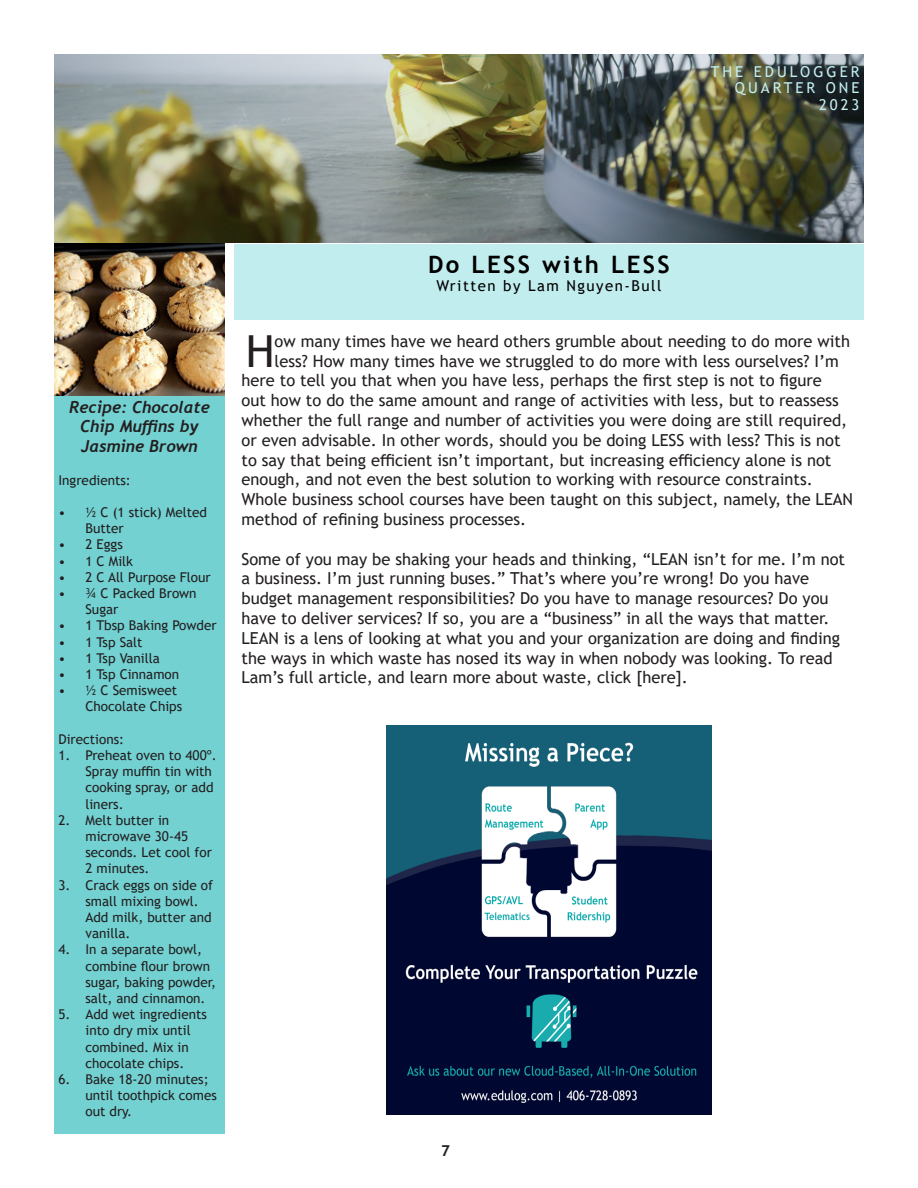
<style>
.page{position:relative;width:918px;height:1188px;background:#fff}
.page>*{position:absolute;margin:0;border:0;box-sizing:border-box;transform-origin:0 0}
.t1{font:44.1px "Trebuchet MS";color:#231f20}
.t2{font:700 24px "Trebuchet MS";letter-spacing:.1em;color:#000}
.t3{font:16.5px/19.8px "Trebuchet MS";color:#231f20}
.t4{font:italic 700 16.5px/19.8px "Trebuchet";color:#231f20;text-align:center}
.t5{font:15px/16.5px "Trebuchet MS";letter-spacing:.2em;color:#c2edee;text-align:right}
.t6{font:15px "Trebuchet MS";letter-spacing:.1em;color:#000}
.t7{font:700 15px "Trebuchet MS";color:#231f20}
.t8{font:13.5px/16.2px "Trebuchet MS";color:#231f20}
</style>
<div class="page">
<div style="left:234px;top:244px;width:630px;height:76px;background:#c2edee"></div>
<img style="left:54px;top:54px;width:810px;height:189px">
<div style="left:54px;top:396px;width:171px;height:738px;background:#73d1d2"></div>
<img style="left:54px;top:243px;width:171px;height:153px">
<img style="left:386px;top:725px;width:326px;height:389px">
<p class="t5" style="left:711px;top:63px;width:150px">THE EDULOGGER</p>
<p class="t5" style="left:735px;top:79px;width:126px">QUARTER ONE<br>2023</p>
<p class="t4" style="left:69px;top:397px;width:142px">Recipe: Chocolate<br>Chip Muffins by<br>Jasmine Brown</p>
<p class="t8" style="left:58px;top:472px;width:74px">Ingredients:</p>
<p class="t8" style="left:86px;top:504px;width:123px;text-indent:-27px">• ½ C (1 stick) Melted<br>Butter</p>
<p class="t8" style="left:58px;top:536px;width:66px">• 2 Eggs</p>
<p class="t8" style="left:58px;top:553px;width:76px">• 1 C Milk</p>
<p class="t8" style="left:58px;top:569px;width:154px">• 2 C All Purpose Flour</p>
<p class="t8" style="left:86px;top:585px;width:113px;text-indent:-27px">• ¾ C Packed Brown<br>Sugar</p>
<p class="t8" style="left:58px;top:617px;width:160px">• 1 Tbsp Baking Powder</p>
<p class="t8" style="left:58px;top:634px;width:86px">• 1 Tsp Salt</p>
<p class="t8" style="left:58px;top:650px;width:103px">• 1 Tsp Vanilla</p>
<p class="t8" style="left:58px;top:666px;width:122px">• 1 Tsp Cinnamon</p>
<p class="t8" style="left:86px;top:682px;width:98px;text-indent:-27px">• ½ C Semisweet<br>Chocolate Chips</p>
<p class="t8" style="left:58px;top:731px;width:67px">Directions:</p>
<p class="t8" style="left:86px;top:747px;width:133px;text-indent:-27px">1. Preheat oven to 400º.<br>Spray muffin tin with cooking spray, or add liners.</p>
<p class="t8" style="left:86px;top:812px;width:128px;text-indent:-27px">2. Melt butter in microwave 30-45 seconds. Let cool for<br>2 minutes.</p>
<p class="t8" style="left:86px;top:877px;width:129px;text-indent:-27px">3. Crack eggs on side of small mixing bowl.<br>Add milk, butter and vanilla.</p>
<p class="t8" style="left:86px;top:941px;width:132px;text-indent:-27px">4. In a separate bowl, combine flour brown sugar, baking powder, salt, and cinnamon.</p>
<p class="t8" style="left:86px;top:1006px;width:123px;text-indent:-27px">5. Add wet ingredients into dry mix until combined. Mix in chocolate chips.</p>
<p class="t8" style="left:86px;top:1071px;width:133px;text-indent:-27px">6. Bake 18-20 minutes; until toothpick comes out dry.</p>
<p class="t2" style="left:428px;top:249px;width:243px">Do LESS with LESS</p>
<p class="t6" style="left:436px;top:276px;width:227px">Written by Lam Nguyen-Bull</p>
<p class="t1" style="left:246px;top:323px;width:30px">H</p>
<p class="t3" style="left:275px;top:331px;width:577px">ow many times have we heard others grumble about needing to do more with</p>
<p class="t3" style="left:275px;top:351px;width:566px">less? How many times have we struggled to do more with less ourselves? I’m</p>
<p class="t3" style="left:242px;top:371px;width:582px">here to tell you that when you have less, perhaps the first step is not to figure</p>
<p class="t3" style="left:242px;top:390px;width:599px">out how to do the same amount and range of activities with less, but to reassess</p>
<p class="t3" style="left:242px;top:410px;width:607px">whether the full range and number of activities you were doing are still required,</p>
<p class="t3" style="left:242px;top:430px;width:601px">or even advisable. In other words, should you be doing LESS with less? This is not</p>
<p class="t3" style="left:242px;top:450px;width:591px">to say that being efficient isn’t important, but increasing efficiency alone is not</p>
<p class="t3" style="left:242px;top:470px;width:573px">enough, and not even the best solution to working with resource constraints.</p>
<p class="t3" style="left:242px;top:489px;width:613px">Whole business school courses have been taught on this subject, namely, the LEAN</p>
<p class="t3" style="left:242px;top:509px;width:286px">method of refining business processes.</p>
<p class="t3" style="left:242px;top:549px;width:605px">Some of you may be shaking your heads and thinking, “LEAN isn’t for me. I’m not a business. I’m just running buses.” That’s where you’re wrong! Do you have budget management responsibilities? Do you have to manage resources? Do you have to deliver services? If so, you are a “business” in all the ways that matter.<br>LEAN is a lens of looking at what you and your organization are doing and finding the ways in which waste has nosed its way in when nobody was looking. To read Lam’s full article, and learn more about waste, click [here].</p>
<p class="t7" style="left:441px;top:1141px;width:10px">7</p>
</div>
